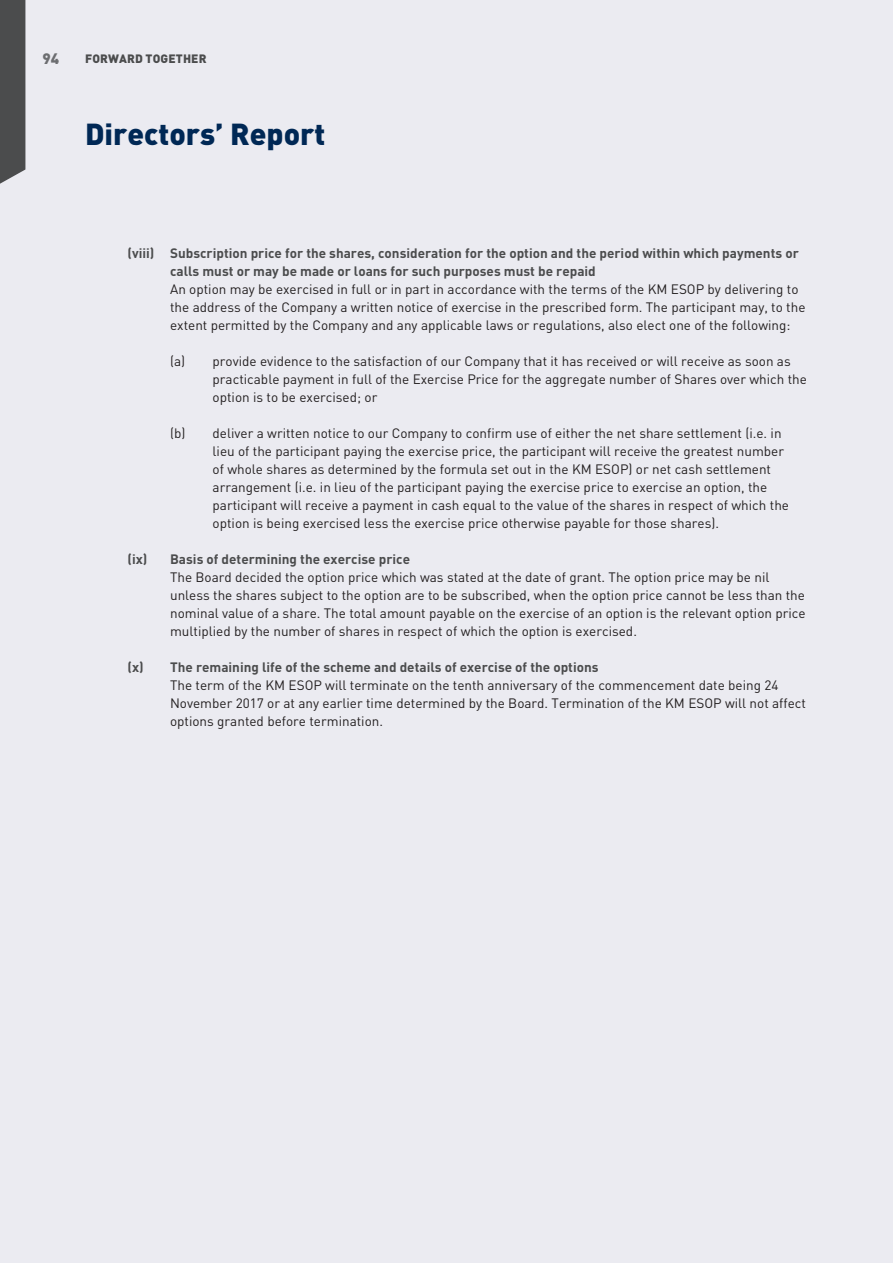
<style>
.page{position:relative;width:893px;height:1263px;background:#ebebf1}
.page>*{position:absolute;margin:0;border:0;box-sizing:border-box;transform-origin:0 0}
.t1{font:900 30px "DIN Pro";color:#002855}
.t2{font:900 15px "DIN Pro";color:#6c6d70}
._00_txt{font:13.5px/18px "DIN Pro";color:#231f20}
._03_H3{font:700 13.5px/18px "DIN Pro";color:#4b4c4d}
.t3{font:900 12px "DIN Pro";letter-spacing:.01em;color:#4b4c4d}
</style>
<div class="page">
<div style="left:0;top:0;width:25px;height:184px;background:#4b4c4d"></div>
<p class="t2" style="left:43px;top:48px;width:18px">94</p>
<p class="t3" style="left:85px;top:50px;width:123px">FORWARD TOGETHER</p>
<h1 class="t1" style="left:85px;top:114px;width:242px">Directors’ Report</h1>
<p class="_03_H3" style="left:170px;top:244px;width:630px;text-indent:-43px">(viii) Subscription price for the shares, consideration for the option and the period within which payments or calls must or may be made or loans for such purposes must be repaid</p>
<p class="_00_txt" style="left:170px;top:280px;width:637px">An option may be exercised in full or in part in accordance with the terms of the KM ESOP by delivering to the address of the Company a written notice of exercise in the prescribed form. The participant may, to the extent permitted by the Company and any applicable laws or regulations, also elect one of the following:</p>
<p class="_00_txt" style="left:213px;top:352px;width:596px;text-indent:-43px">(a) provide evidence to the satisfaction of our Company that it has received or will receive as soon as practicable payment in full of the Exercise Price for the aggregate number of Shares over which the option is to be exercised; or</p>
<p class="_00_txt" style="left:213px;top:424px;width:578px;text-indent:-43px">(b) deliver a written notice to our Company to confirm use of either the net share settlement (i.e. in lieu of the participant paying the exercise price, the participant will receive the greatest number of whole shares as determined by the formula set out in the KM ESOP) or net cash settlement arrangement (i.e. in lieu of the participant paying the exercise price to exercise an option, the participant will receive a payment in cash equal to the value of the shares in respect of which the option is being exercised less the exercise price otherwise payable for those shares).</p>
<p class="_03_H3" style="left:128px;top:550px;width:284px">(ix) Basis of determining the exercise price</p>
<p class="_00_txt" style="left:170px;top:568px;width:637px">The Board decided the option price which was stated at the date of grant. The option price may be nil unless the shares subject to the option are to be subscribed, when the option price cannot be less than the nominal value of a share. The total amount payable on the exercise of an option is the relevant option price multiplied by the number of shares in respect of which the option is exercised.</p>
<p class="_03_H3" style="left:128px;top:658px;width:472px">(x) The remaining life of the scheme and details of exercise of the options</p>
<p class="_00_txt" style="left:170px;top:676px;width:610px">The term of the KM ESOP will terminate on the tenth anniversary of the commencement date being 24</p>
<p class="_00_txt" style="left:170px;top:694px;width:637px">November 2017 or at any earlier time determined by the Board. Termination of the KM ESOP will not affect options granted before termination.</p>
</div>
